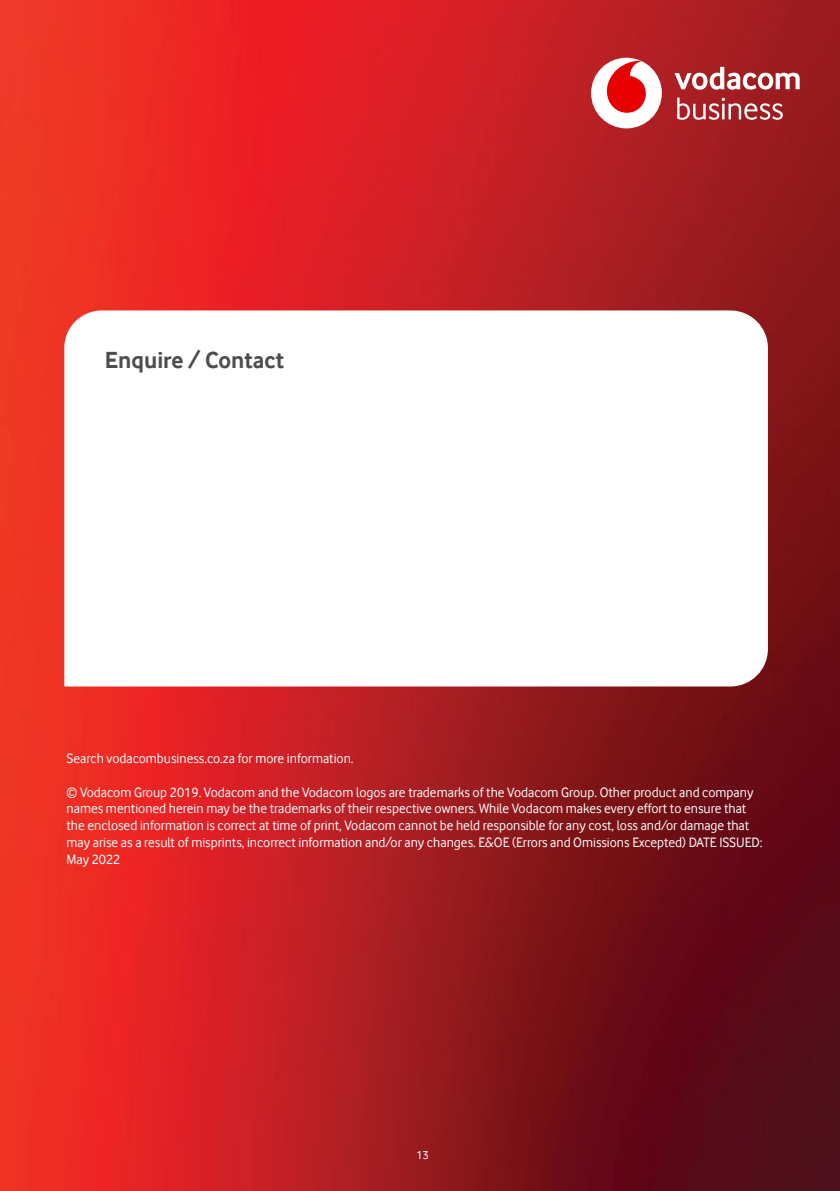
<style>
.page{position:relative;width:840px;height:1191px;background:#fff}
.page>*{position:absolute;margin:0;border:0;box-sizing:border-box;transform-origin:0 0}
.t1{font:700 24px "Vodafone Rg";color:#4d4c4f}
.t2{font:14px/16.8px "Vodafone Rg";color:#fff}
.t3{font:12px "Vodafone Rg";color:#fff}
</style>
<div class="page">
<img style="left:0;top:0;width:839px;height:1191px">
<svg style="left:64px;top:310px;width:703px;height:376px"></svg>
<div style="left:590px;top:58px;width:71px;height:70px;background:#fff;border-radius:50%"></div>
<svg style="left:606px;top:61px;width:39px;height:52px"></svg>
<svg style="left:676px;top:98px;width:106px;height:22px"></svg>
<svg style="left:674px;top:67px;width:125px;height:23px"></svg>
<p class="t1" style="left:105px;top:346px;width:181px">Enquire / Contact</p>
<p class="t2" style="left:66px;top:750px;width:288px">Search vodacombusiness.co.za for more information.</p>
<p class="t2" style="left:66px;top:783px;width:697px">© Vodacom Group 2019. Vodacom and the Vodacom logos are trademarks of the Vodacom Group. Other product and company names mentioned herein may be the trademarks of their respective owners. While Vodacom makes every effort to ensure that the enclosed information is correct at time of print, Vodacom cannot be held responsible for any cost, loss and/or damage that may arise as a result of misprints, incorrect information and/or any changes. E&amp;OE (Errors and Omissions Excepted) DATE ISSUED:<br>May 2022</p>
<p class="t3" style="left:416px;top:1148px;width:14px">13</p>
</div>
